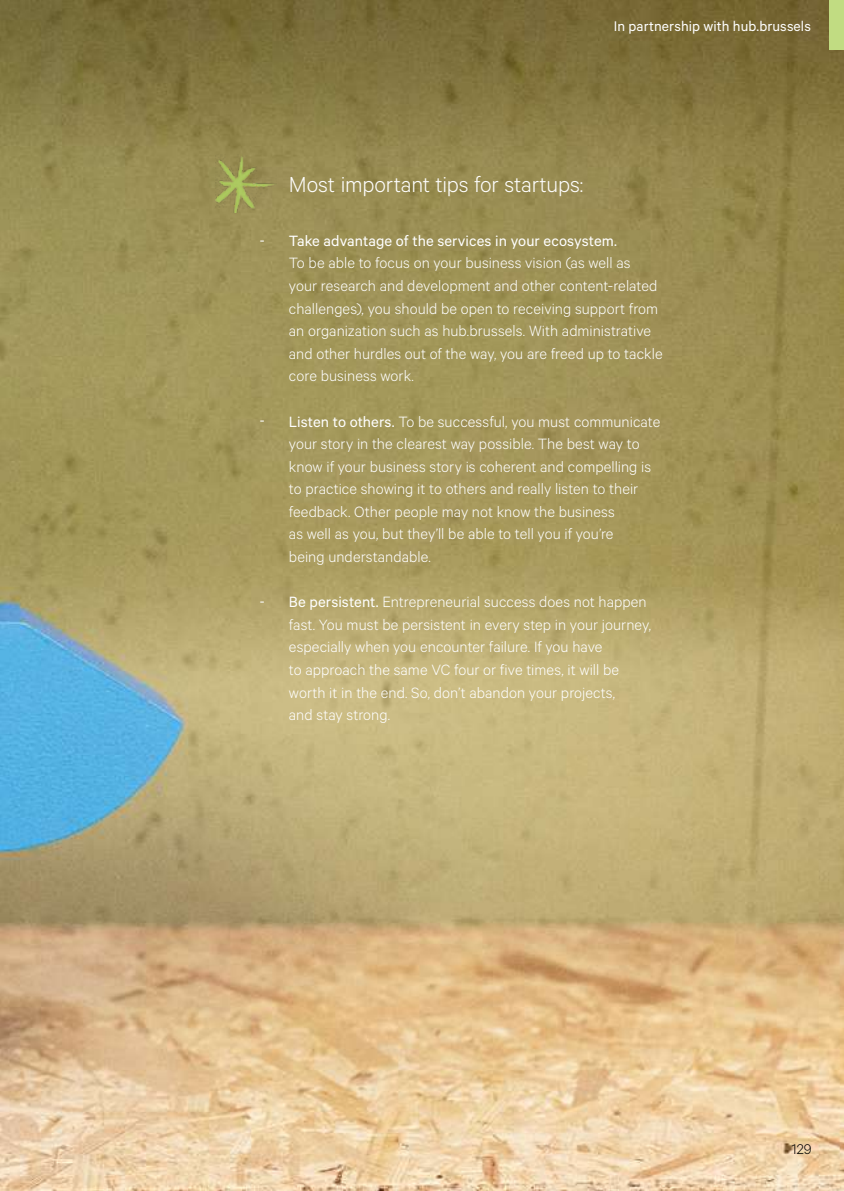
<style>
.page{position:relative;width:844px;height:1191px;background:#fff}
.page>*{position:absolute;margin:0;border:0;box-sizing:border-box;transform-origin:0 0}
.t1{font:300 24.5px "Calibre";letter-spacing:-.005em;color:#fff}
.t2{font:300 16.8px/22.6px "Calibre";letter-spacing:.005em;color:#fff}
.t3{font:16.8px "Calibre";color:#fff}
.t4{font:15.75px "Calibre";letter-spacing:.005em;color:#fff}
.t5{font:300 15.75px "Calibre";color:#000}
.t6{font:15.05px "Calibre";color:#fff}
.s1{font-weight:400}
</style>
<div class="page">
<img style="left:0;top:0;width:843px;height:1191px">
<div style="left:828px;top:0;width:15px;height:50px;background:#c1dc82"></div>
<img style="left:215px;top:154px;width:62px;height:58px">
<p class="t4" style="left:613px;top:17px;width:198px">In partnership with hub.brussels</p>
<p class="t6" style="left:260px;top:231px;width:6px">-</p>
<p class="t6" style="left:260px;top:412px;width:6px">-</p>
<p class="t6" style="left:260px;top:592px;width:6px">-</p>
<h1 class="t1" style="left:289px;top:170px;width:296px">Most important tips for startups:</h1>
<p class="t3" style="left:289px;top:231px;width:329px">Take advantage of the services in your ecosystem.</p>
<p class="t2" style="left:289px;top:251px;width:375px">To be able to focus on your business vision (as well as your research and development and other content-related challenges), you should be open to receiving support from an organization such as hub.brussels. With administrative and other hurdles out of the way, you are freed up to tackle core business work.</p>
<p class="t2" style="left:289px;top:409px;width:373px"><span class="s1">Listen to others.</span> To be successful, you must communicate your story in the clearest way possible. The best way to know if your business story is coherent and compelling is to practice showing it to others and really listen to their feedback. Other people may not know the business<br>as well as you, but they’ll be able to tell you if you’re<br>being understandable.</p>
<p class="t2" style="left:289px;top:590px;width:363px"><span class="s1">Be persistent.</span> Entrepreneurial success does not happen fast. You must be persistent in every step in your journey, especially when you encounter failure. If you have<br>to approach the same VC four or five times, it will be worth it in the end. So, don’t abandon your projects,<br>and stay strong.</p>
<p class="t5" style="left:791px;top:1139px;width:22px">129</p>
</div>
